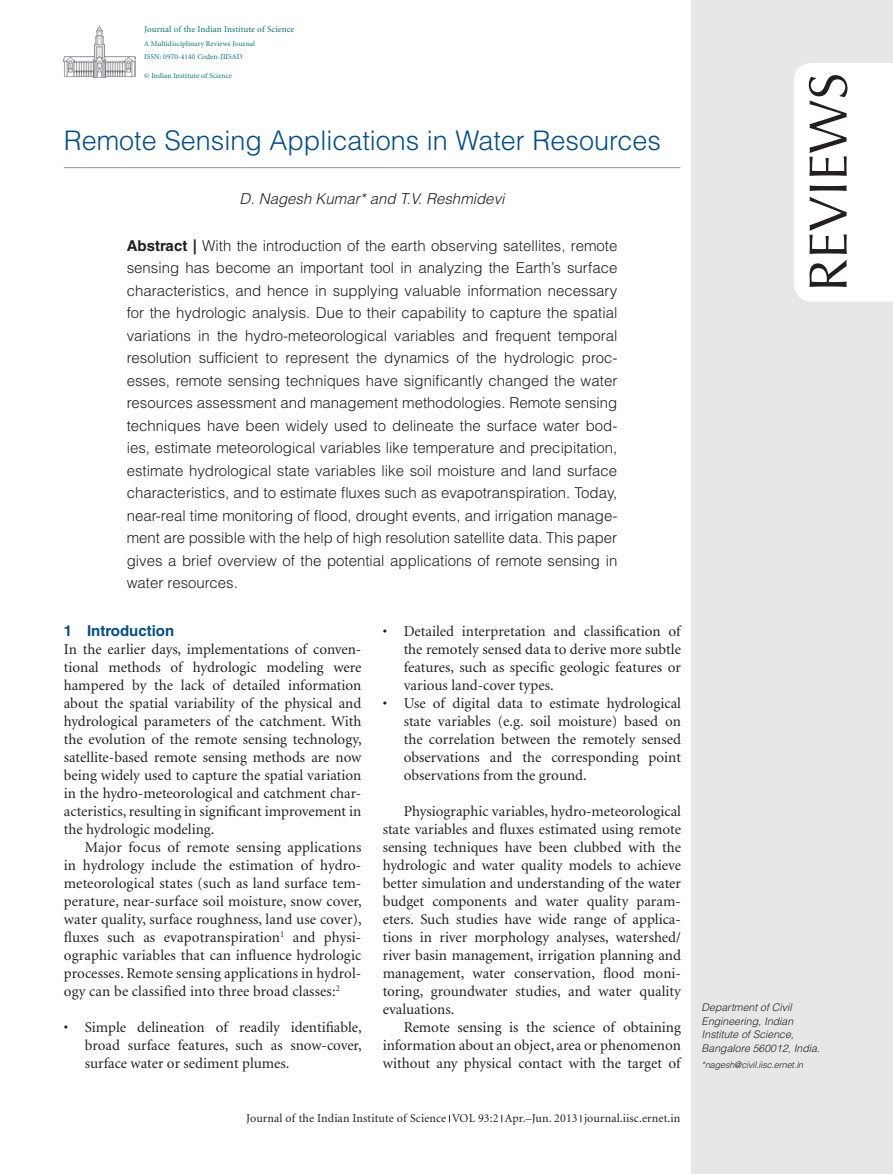
<style>
.page{position:relative;width:893px;height:1174px;background:#fff}
.page>*{position:absolute;margin:0;border:0;box-sizing:border-box;transform-origin:0 0}
.t1{font:54px "Optima";color:#231f20}
.t2{font:300 27px "Helvetica LT Std";color:#014f8b}
.t3{font:15px/18px "Minion";color:#231f20;text-align:justify}
.t4{font:300 15px/22.5px "Helvetica LT Std";color:#231f20;text-align:justify}
.t5{font:italic 300 15px "Helvetica LT Std";color:#231f20}
.t6{font:700 15px "Helvetica LT Std";color:#014f8b}
.t7{font:12px "Minion";letter-spacing:.01em;color:#231f20}
.t8{font:italic 300 10.5px/13.5px "Helvetica LT Std";color:#231f20}
.t9{font:9px "Minion";letter-spacing:.01em;color:#00756e}
.t10{font:italic 300 9px "Helvetica LT Std";letter-spacing:-.015em;color:#231f20}
.t11{font:7.5px/13.6px "Minion";letter-spacing:.01em;color:#00756e}
.s1{font-weight:700}
</style>
<div class="page">
<div style="left:691px;top:0;width:202px;height:1174px;background:#e6e7e9"></div>
<img style="left:64px;top:25px;width:71px;height:53px">
<div style="left:794px;top:63px;width:99px;height:238px;background:#fff"></div>
<hr style="left:64px;top:167px;width:616px;height:1px;background:#939598">
<p class="t9" style="left:144px;top:25px;width:152px">Journal of the Indian Institute of Science</p>
<p class="t11" style="left:144px;top:37px;width:112px">A Multidisciplinary Reviews Journal<br>ISSN: 0970-4140 Coden-JIISAD</p>
<p class="t11" style="left:144px;top:69px;width:89px">© Indian Institute of Science</p>
<h2 class="t2" style="left:64px;top:124px;width:599px">Remote Sensing Applications in Water Resources</h2>
<p class="t5" style="left:240px;top:189px;width:266px">D. Nagesh Kumar* and T.V. Reshmidevi</p>
<p class="t4" style="left:127px;top:234px;width:492px"><span class="s1">Abstract |</span> With the introduction of the earth observing satellites, remote sensing has become an important tool in analyzing the Earth’s surface characteristics, and hence in supplying valuable information necessary for the hydrologic analysis. Due to their capability to capture the spatial variations in the hydro-meteorological variables and frequent temporal resolution sufficient to represent the dynamics of the hydrologic proc&shy;esses, remote sensing techniques have significantly changed the water resources assessment and management methodologies. Remote sensing techniques have been widely used to delineate the surface water bod&shy;ies, estimate meteorological variables like temperature and precipitation, estimate hydrological state variables like soil moisture and land surface characteristics, and to estimate fluxes such as evapotranspiration. Today, near-real time monitoring of flood, drought events, and irrigation manage&shy;ment are possible with the help of high resolution satellite data. This paper gives a brief overview of the potential applications of remote sensing in water resources.</p>
<p class="t6" style="left:64px;top:622px;width:112px">1 Introduction</p>
<p class="t3" style="left:64px;top:641px;width:300px">In the earlier days, implementations of conven&shy;tional methods of hydrologic modeling were hampered by the lack of detailed information about the spatial variability of the physical and hydrological parameters of the catchment. With the evolution of the remote sensing technology, satellite-based remote sensing methods are now being widely used to capture the spatial variation in the hydro-meteorological and catchment char&shy;acteristics, resulting in significant improvement in the hydrologic modeling.</p>
<p class="t3" style="left:64px;top:839px;width:300px;text-indent:21px">Major focus of remote sensing applications in hydrology include the estimation of hydro&shy;meteorological states (such as land surface tem&shy;perature, near-surface soil moisture, snow cover, water quality, surface roughness, land use cover), fluxes such as evapotranspiration<sup>1</sup> and physi&shy;ographic variables that can influence hydrologic processes. Remote sensing applications in hydrol&shy;ogy can be classified into three broad classes:<sup>2</sup></p>
<p class="t3" style="left:85px;top:1019px;width:279px;text-indent:-21px">• Simple delineation of readily identifiable, broad surface features, such as snow-cover, surface water or sediment plumes.</p>
<p class="t3" style="left:404px;top:623px;width:279px;text-indent:-21px">• Detailed interpretation and classification of the remotely sensed data to derive more subtle features, such as specific geologic features or various land-cover types.</p>
<p class="t3" style="left:404px;top:695px;width:279px;text-indent:-21px">• Use of digital data to estimate hydrological state variables (e.g. soil moisture) based on the correlation between the remotely sensed observations and the corresponding point observations from the ground.</p>
<p class="t3" style="left:383px;top:803px;width:300px;text-indent:21px">Physiographic variables, hydro-meteorological state variables and fluxes estimated using remote sensing techniques have been clubbed with the hydrologic and water quality models to achieve better simulation and understanding of the water budget components and water quality param&shy;eters. Such studies have wide range of applica&shy;tions in river morphology analyses, watershed/ river basin management, irrigation planning and management, water conservation, flood moni&shy;toring, groundwater studies, and water quality evaluations.</p>
<p class="t3" style="left:383px;top:1019px;width:300px;text-indent:21px">Remote sensing is the science of obtaining information about an object, area or phenomenon without any physical contact with the target of</p>
<p class="t7" style="left:246px;top:1112px;width:436px">Journal of the Indian Institute of Science VOL 93:2 Apr.–Jun. 2013 journal.iisc.ernet.in</p>
<h1 class="t1" style="left:797px;top:292px;width:221px;rotate:-90deg">Reviews</h1>
<p class="t8" style="left:702px;top:1000px;width:120px">Department of Civil<br>Engineering, Indian<br>Institute of Science,<br>Bangalore 560012, India.</p>
<p class="t10" style="left:702px;top:1059px;width:103px">*nagesh@civil.iisc.ernet.in</p>
</div>
